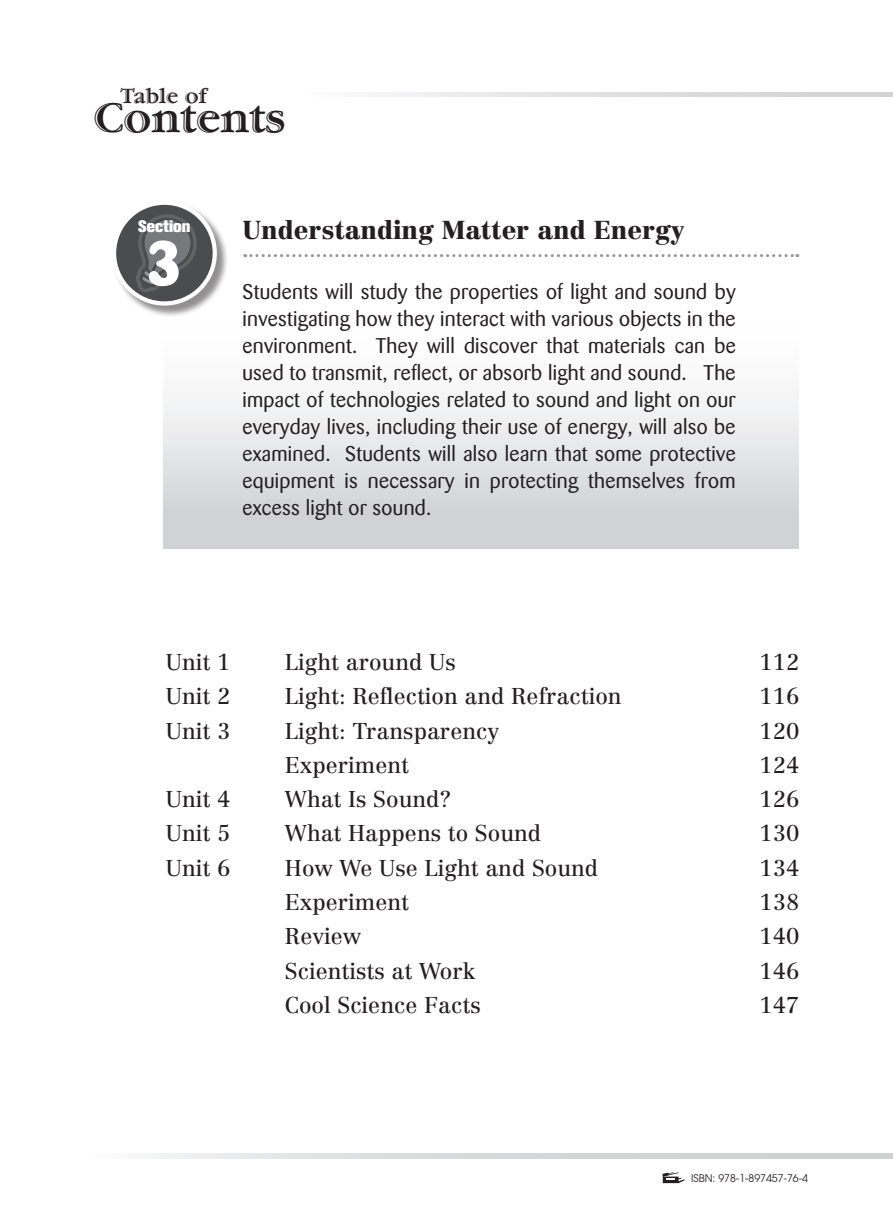
<style>
.page{position:relative;width:893px;height:1217px;background:#fff}
.page>*{position:absolute;margin:0;border:0;box-sizing:border-box;transform-origin:0 0}
.t1{font:800 61.5px "Barmeno";color:#fff}
.t2{font:700 42.45px "Garamond Handtooled";color:#231f20}
.content_section{font:900 25.5px "Centennial";color:#231f20}
.content_body_text{font:22.5px "Centennial";color:#231f20}
.content_text01{font:21px/27px "Barmeno";letter-spacing:.015em;color:#231f20;text-align:justify}
.t3{font:700 21px "Garamond Handtooled";color:#231f20}
.t4{font:800 16.5px "Akzidenz Grotesk BE";color:#fff}
.t5{font:10.5px "Avant Garde";color:#231f20}
</style>
<div class="page">
<svg style="left:662px;top:1172px;width:23px;height:10px"></svg>
<svg style="left:380px;top:92px;width:513px;height:5px;background:#dfe0e1"></svg>
<svg style="left:153px;top:1153px;width:740px;height:4px;background:#dadbdc"></svg>
<div style="left:164px;top:255px;width:634px;height:293px;background:linear-gradient(to bottom,#fff,#d2d3d5)"></div>
<div style="left:113px;top:202px;width:116px;height:115px;background:#231f20;opacity:.5"></div>
<div style="left:112px;top:200px;width:105px;height:105px;background:#fff;border-radius:50%"></div>
<div style="left:116px;top:205px;width:97px;height:96px;background:#4b4c4d;border-radius:50%"></div>
<svg style="left:136px;top:214px;width:61px;height:78px"></svg>
<svg style="left:245px;top:254px;width:553px;height:3px"></svg>
<p class="t3" style="left:121px;top:83px;width:88px">Table of</p>
<h2 class="t2" style="left:94px;top:93px;width:194px">Contents</h2>
<p class="t4" style="left:138px;top:216px;width:54px">Section</p>
<p class="t1" style="left:148px;top:225px;width:35px">3</p>
<p class="content_section" style="left:242px;top:214px;width:444px">Understanding Matter and Energy</p>
<p class="content_text01" style="left:242px;top:278px;width:495px">Students will study the properties of light and sound by investigating how they interact with various objects in the environment. They will discover that materials can be used to transmit, reflect, or absorb light and sound. The impact of technologies related to sound and light on our everyday lives, including their use of energy, will also be examined. Students will also learn that some protective equipment is necessary in protecting themselves from excess light or sound.</p>
<p class="content_body_text" style="left:166px;top:648px;width:66px">Unit 1</p>
<p class="content_body_text" style="left:285px;top:648px;width:172px">Light around Us</p>
<p class="content_body_text" style="left:759px;top:648px;width:41px">112</p>
<p class="content_body_text" style="left:166px;top:683px;width:66px">Unit 2</p>
<p class="content_body_text" style="left:285px;top:683px;width:338px">Light: Reflection and Refraction</p>
<p class="content_body_text" style="left:759px;top:683px;width:41px">116</p>
<p class="content_body_text" style="left:166px;top:717px;width:66px">Unit 3</p>
<p class="content_body_text" style="left:285px;top:717px;width:216px">Light: Transparency</p>
<p class="content_body_text" style="left:759px;top:717px;width:41px">120</p>
<p class="content_body_text" style="left:285px;top:751px;width:126px">Experiment</p>
<p class="content_body_text" style="left:759px;top:751px;width:41px">124</p>
<p class="content_body_text" style="left:166px;top:785px;width:66px">Unit 4</p>
<p class="content_body_text" style="left:285px;top:785px;width:169px">What Is Sound?</p>
<p class="content_body_text" style="left:759px;top:785px;width:41px">126</p>
<p class="content_body_text" style="left:166px;top:820px;width:66px">Unit 5</p>
<p class="content_body_text" style="left:285px;top:820px;width:258px">What Happens to Sound</p>
<p class="content_body_text" style="left:759px;top:820px;width:41px">130</p>
<p class="content_body_text" style="left:166px;top:854px;width:66px">Unit 6</p>
<p class="content_body_text" style="left:285px;top:854px;width:315px">How We Use Light and Sound</p>
<p class="content_body_text" style="left:759px;top:854px;width:41px">134</p>
<p class="content_body_text" style="left:285px;top:888px;width:126px">Experiment</p>
<p class="content_body_text" style="left:759px;top:888px;width:41px">138</p>
<p class="content_body_text" style="left:285px;top:922px;width:78px">Review</p>
<p class="content_body_text" style="left:759px;top:922px;width:41px">140</p>
<p class="content_body_text" style="left:285px;top:957px;width:192px">Scientists at Work</p>
<p class="content_body_text" style="left:759px;top:957px;width:41px">146</p>
<p class="content_body_text" style="left:285px;top:991px;width:197px">Cool Science Facts</p>
<p class="content_body_text" style="left:759px;top:991px;width:41px">147</p>
<p class="t5" style="left:691px;top:1171px;width:118px">ISBN: 978-1-897457-76-4</p>
</div>
